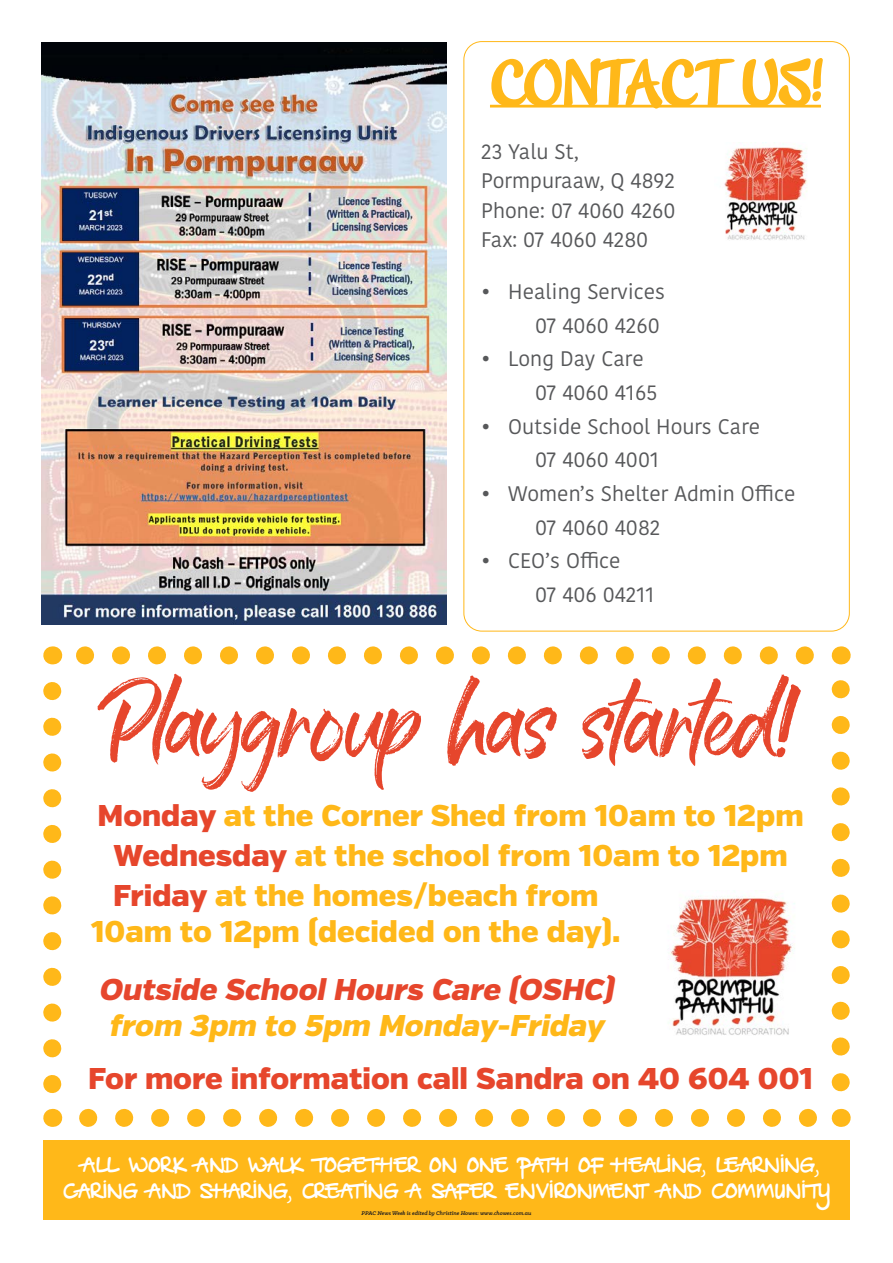
<style>
.page{position:relative;width:893px;height:1263px;background:#fff}
.page>*{position:absolute;margin:0;border:0;box-sizing:border-box;transform-origin:0 0}
.t1{font:139.5px "Moonstruck Handwriting";color:#e6462c}
.t2{font:55.5px "Streetscript";color:#ffb819}
.t3{font:900 30px/36px "Verb";color:#ffb819;text-align:center}
.t4{font:italic 900 30px/36px "Verb";color:#e6462c;text-align:center}
.t5{font:900 30px "Verb";color:#e6462c}
.t6{font:21px "Kohinoor Devanagari";color:#57585a}
.t7{font:21px/25.2px "DK Babysitter";color:#fff;text-align:center}
.t8{font:italic 700 6px "Klinic Slab";color:#231f20}
.s1{color:#e6462c}
.s2{color:#ffb819}
</style>
<div class="page">
<hr style="left:490px;top:105px;width:331px;height:3px;background:#ffb819">
<div style="left:43px;top:1140px;width:807px;height:80px;background:#ffb819"></div>
<svg style="left:43px;top:691px;width:18px;height:402px"></svg>
<svg style="left:88px;top:1109px;width:729px;height:18px"></svg>
<svg style="left:832px;top:680px;width:18px;height:402px"></svg>
<svg style="left:76px;top:646px;width:729px;height:18px"></svg>
<svg style="left:52px;top:1109px;width:1px;height:18px"></svg>
<svg style="left:841px;top:1109px;width:1px;height:18px"></svg>
<svg style="left:841px;top:646px;width:1px;height:18px"></svg>
<svg style="left:52px;top:646px;width:1px;height:18px"></svg>
<img style="left:670px;top:896px;width:125px;height:139px">
<img style="left:41px;top:43px;width:405px;height:582px">
<img style="left:724px;top:142px;width:83px;height:98px">
<p class="t2" style="left:490px;top:42px;width:332px">CONTACT US!</p>
<p class="t6" style="left:481px;top:139px;width:99px">23 Yalu St,</p>
<p class="t6" style="left:481px;top:169px;width:195px">Pormpuraaw, Q 4892</p>
<p class="t6" style="left:481px;top:198px;width:196px">Phone: 07 4060 4260</p>
<p class="t6" style="left:481px;top:228px;width:169px">Fax: 07 4060 4280</p>
<p class="t6" style="left:481px;top:279px;width:185px">• Healing Services</p>
<p class="t6" style="left:535px;top:313px;width:126px">07 4060 4260</p>
<p class="t6" style="left:481px;top:347px;width:164px">• Long Day Care</p>
<p class="t6" style="left:535px;top:380px;width:124px">07 4060 4165</p>
<p class="t6" style="left:481px;top:414px;width:281px">• Outside School Hours Care</p>
<p class="t6" style="left:535px;top:448px;width:125px">07 4060 4001</p>
<p class="t6" style="left:481px;top:481px;width:316px">• Women’s Shelter Admin Office</p>
<p class="t6" style="left:535px;top:515px;width:127px">07 4060 4082</p>
<p class="t6" style="left:481px;top:549px;width:141px">• CEO’s Office</p>
<p class="t6" style="left:535px;top:583px;width:121px">07 406 04211</p>
<p class="t1" style="left:98px;top:657px;width:708px">Playgroup has started!</p>
<p class="t3" style="left:98px;top:798px;width:708px"><span class="s1">Monday</span> at the Corner Shed from 10am to 12pm</p>
<p class="t3" style="left:114px;top:838px;width:676px"><span class="s1">Wednesday</span> at the school from 10am to 12pm</p>
<p class="t3" style="left:91px;top:879px;width:531px"><span class="s1">Friday</span> at the homes/beach from<br>10am to 12pm (decided on the day).</p>
<p class="t4" style="left:99px;top:972px;width:523px">Outside SchoolHours Care (OSHC) <span class="s2">from 3pm to 5pm Monday-Friday</span></p>
<p class="t5" style="left:88px;top:1060px;width:726px">For more information call Sandra on 40 604 001</p>
<p class="t7" style="left:63px;top:1152px;width:769px">ALL WORK AND WALK TOGETHER ON ONE PATH OF HEALING, LEARNING,<br>CARING AND SHARING, CREATING A SAFER ENVIRONMENT AND COMMUNITY</p>
<p class="t8" style="left:362px;top:1209px;width:171px">PPAC News Week is edited by Christine Howes: www.chowes.com.au</p>
</div>
